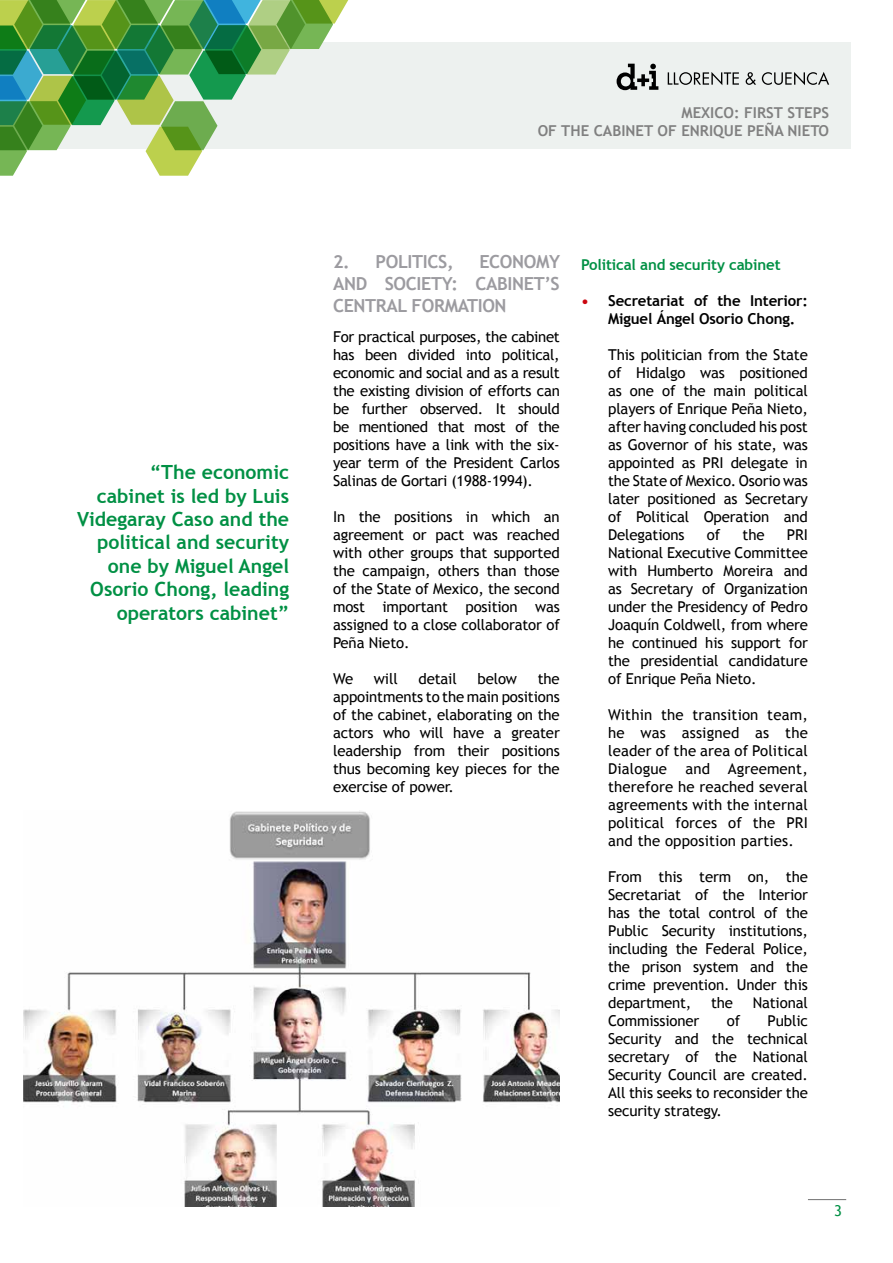
<style>
.page{position:relative;width:893px;height:1263px;background:#fff}
.page>*{position:absolute;margin:0;border:0;box-sizing:border-box;transform-origin:0 0}
.t1{font:700 19.5px/23.4px "Trebuchet MS";color:#009044;text-align:right}
.t2{font:700 18px/21.6px "Trebuchet MS";letter-spacing:-.02em;color:#9c9ba0;text-align:justify}
.t3{font:15px/18px "Trebuchet MS";letter-spacing:-.01em;color:#000;text-align:justify}
.t4{font:700 15px/18px "Trebuchet MS";letter-spacing:-.01em;color:#000}
.t5{font:700 15px/18px "Trebuchet MS";color:#808080;text-align:right}
.t6{font:700 15px "Trebuchet MS";letter-spacing:-.01em;color:#009044}
.t7{font:15px "Trebuchet MS";color:#009044}
.s1{color:#cb0610}
</style>
<div class="page">
<div style="left:0;top:43px;width:850px;height:106px;background:#edf1ef"></div>
<svg style="left:0;top:0;width:348px;height:176px"></svg>
<svg style="left:668px;top:72px;width:71px;height:13px"></svg>
<svg style="left:746px;top:72px;width:10px;height:13px"></svg>
<svg style="left:762px;top:72px;width:67px;height:13px"></svg>
<svg style="left:617px;top:64px;width:41px;height:26px"></svg>
<hr style="left:808px;top:1199px;width:38px;height:1px;background:#808080">
<img style="left:23px;top:811px;width:537px;height:395px">
<p class="t5" style="left:538px;top:104px;width:293px">Mexico: First steps<br>of the cabinet of Enrique Peña Nieto</p>
<h1 class="t1" style="left:77px;top:460px;width:213px">“The economic cabinet is led by Luis<br>Videgaray Caso and the political and security one by Miguel Angel<br>Osorio Chong, leading operators cabinet”</h1>
<p class="t2" style="left:333px;top:251px;width:229px;text-indent:146px">ECONOMY AND SOCIETY: CABINET’S CENTRAL FORMATION</p>
<p class="t3" style="left:333px;top:328px;width:228px">For practical purposes, the cabinet has been divided into political, economic and social and as a result the existing division of efforts can be further observed. It should be mentioned that most of the positions have a link with the six&shy;year term of the President Carlos Salinas de Gortari (1988-1994).</p>
<p class="t3" style="left:333px;top:508px;width:228px">In the positions in which an agreement or pact was reached with other groups that supported the campaign, others than those of the State of Mexico, the second most important position was assigned to a close collaborator of Peña Nieto.</p>
<p class="t3" style="left:333px;top:670px;width:22px">We</p>
<p class="t3" style="left:374px;top:670px;width:25px">will</p>
<p class="t3" style="left:418px;top:670px;width:40px">detail</p>
<p class="t3" style="left:477px;top:670px;width:41px">below</p>
<p class="t2" style="left:333px;top:251px;width:122px">2. POLITICS,</p>
<p class="t3" style="left:333px;top:670px;width:228px;text-indent:205px">the appointments to the main positions of the cabinet, elaborating on the actors who will have a greater leadership from their positions thus becoming key pieces for the exercise of power.</p>
<p class="t6" style="left:581px;top:255px;width:201px">Political and security cabinet</p>
<p class="t4" style="left:608px;top:292px;width:201px;text-indent:-27px"><span class="s1">•</span> Secretariat of the Interior:<br>Miguel Ángel Osorio Chong.</p>
<p class="t3" style="left:608px;top:346px;width:201px">This politician from the State of Hidalgo was positioned as one of the main political players of Enrique Peña Nieto, after having concluded his post as Governor of his state, was appointed as PRI delegate in the State of Mexico. Osorio was later positioned as Secretary of Political Operation and Delegations</p>
<p class="t3" style="left:707px;top:526px;width:15px">of</p>
<p class="t3" style="left:743px;top:526px;width:24px">the</p>
<p class="t3" style="left:608px;top:526px;width:201px;text-indent:179px">PRI National Executive Committee with Humberto Moreira and as Secretary of Organization under the Presidency of Pedro Joaquín Coldwell, from where he continued his support for the presidential candidature of Enrique Peña Nieto.</p>
<p class="t3" style="left:608px;top:706px;width:201px">Within the transition team, he was assigned as the leader of the area of Political Dialogue and Agreement, therefore he reached several agreements with the internal political forces of the PRI and the opposition parties.</p>
<p class="t3" style="left:608px;top:868px;width:201px">From this term on, the Secretariat of the Interior has the total control of the Public Security institutions, including the Federal Police, the prison system and the crime prevention. Under this department,</p>
<p class="t3" style="left:711px;top:994px;width:24px">the</p>
<p class="t3" style="left:753px;top:994px;width:57px">National</p>
<p class="t3" style="left:608px;top:1012px;width:201px;text-indent:159px">Public Security and the technical secretary of the National Security Council are created.<br>All this seeks to reconsider the security strategy.</p>
<p class="t3" style="left:608px;top:1012px;width:93px">Commissioner</p>
<p class="t3" style="left:727px;top:1012px;width:15px">of</p>
<p class="t7" style="left:834px;top:1201px;width:9px">3</p>
</div>
